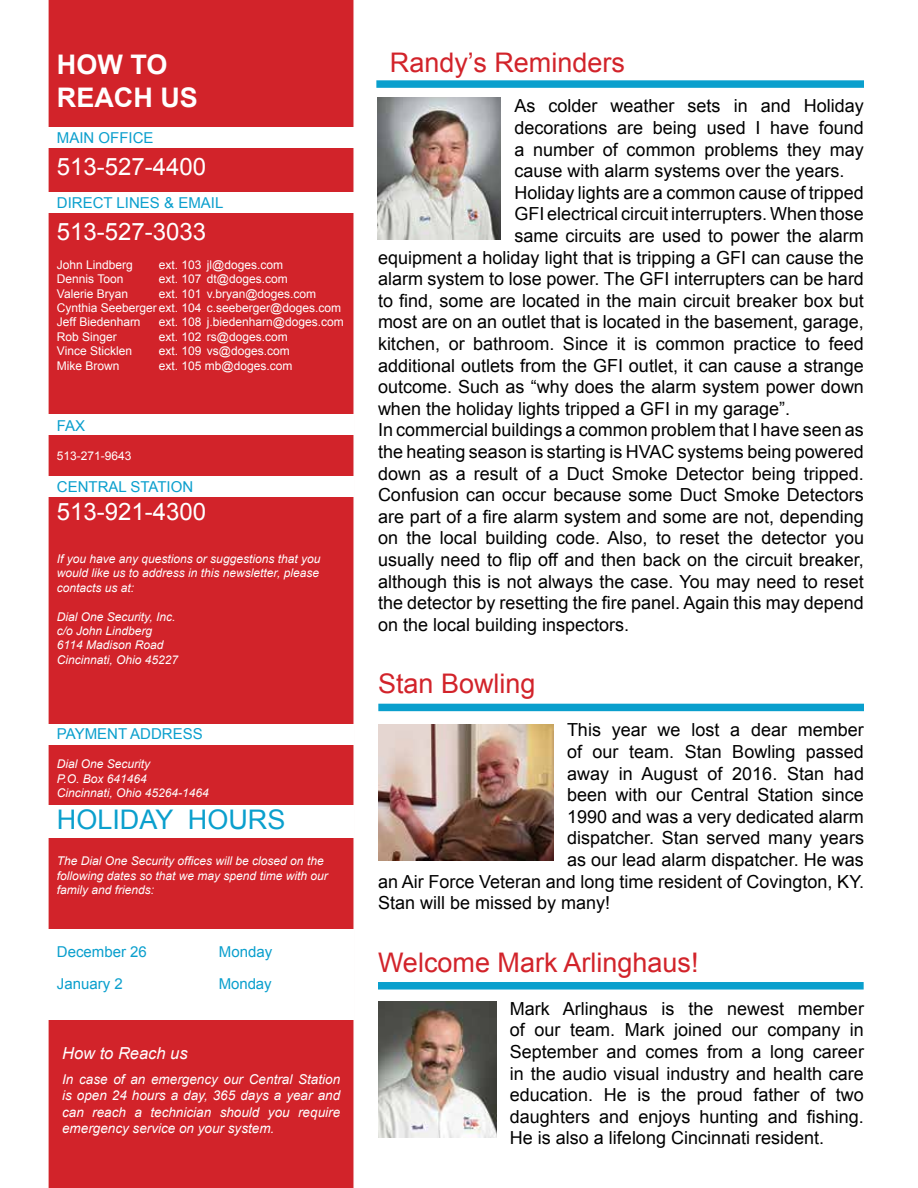
<style>
.page{position:relative;width:918px;height:1188px;background:#fff}
.page>*{position:absolute;margin:0;border:0;box-sizing:border-box;transform-origin:0 0}
.t1{font:27px "Arial";color:#d2232a}
.t2{font:700 27px "Arial";color:#fff}
.t3{font:27px "Arial";color:#0a9fcd}
.t4{font:24px "Arial";color:#fff}
.t5{font:18px/21.6px "Arial";color:#000;text-align:justify}
.t6{font:italic 16.5px "Arial";color:#fff}
.t7{font:15px "Arial";color:#0a9fcd}
.t8{font:italic 13.5px/16.2px "Arial";color:#fff;text-align:justify}
.t9{font:italic 12px/14.4px "Arial";color:#fff}
.t10{font:12px/14.4px "Arial";color:#fff}
</style>
<div class="page">
<div style="left:376px;top:80px;width:488px;height:8px;background:#0a9fcd"></div>
<div style="left:48px;top:0;width:306px;height:1188px;background:#d2232a"></div>
<div style="left:48px;top:805px;width:306px;height:32px;background:#fff"></div>
<div style="left:48px;top:929px;width:306px;height:91px;background:#fff"></div>
<div style="left:45px;top:192px;width:314px;height:21px;background:#fff"></div>
<div style="left:48px;top:128px;width:306px;height:20px;background:#fff"></div>
<div style="left:48px;top:415px;width:306px;height:20px;background:#fff"></div>
<div style="left:48px;top:477px;width:306px;height:20px;background:#fff"></div>
<div style="left:48px;top:724px;width:306px;height:21px;background:#fff"></div>
<img style="left:377px;top:98px;width:123px;height:141px">
<img style="left:378px;top:724px;width:176px;height:136px">
<img style="left:378px;top:1002px;width:118px;height:136px">
<div style="left:378px;top:704px;width:486px;height:7px;background:#0a9fcd"></div>
<div style="left:378px;top:982px;width:486px;height:8px;background:#0a9fcd"></div>
<h1 class="t2" style="left:58px;top:48px;width:112px">HOW TO</h1>
<h1 class="t1" style="left:391px;top:46px;width:237px">Randy’s Reminders</h1>
<h1 class="t2" style="left:58px;top:81px;width:142px">REACH US</h1>
<p class="t7" style="left:58px;top:129px;width:98px">MAIN OFFICE</p>
<h2 class="t4" style="left:58px;top:152px;width:151px">513-527-4400</h2>
<p class="t7" style="left:58px;top:194px;width:168px">DIRECT LINES &amp; EMAIL</p>
<h2 class="t4" style="left:58px;top:217px;width:151px">513-527-3033</h2>
<p class="t10" style="left:58px;top:259px;width:78px">John Lindberg</p>
<p class="t10" style="left:160px;top:259px;width:126px">ext. 103 jl@doges.com</p>
<p class="t10" style="left:58px;top:273px;width:68px">Dennis Toon</p>
<p class="t10" style="left:160px;top:273px;width:130px">ext. 107 dt@doges.com</p>
<p class="t10" style="left:58px;top:287px;width:73px">Valerie Bryan</p>
<p class="t5" style="left:514px;top:96px;width:351px">As colder weather sets in and Holiday</p>
<p class="t5" style="left:514px;top:117px;width:351px">decorations are being used I have found</p>
<p class="t5" style="left:514px;top:139px;width:351px">a number of common problems they may</p>
<p class="t5" style="left:514px;top:160px;width:332px">cause with alarm systems over the years.</p>
<p class="t5" style="left:514px;top:182px;width:351px">Holiday lights are a common cause of tripped</p>
<p class="t5" style="left:514px;top:204px;width:351px">GFI electrical circuit interrupters. When those</p>
<p class="t5" style="left:514px;top:225px;width:351px">same circuits are used to power the alarm</p>
<p class="t5" style="left:378px;top:247px;width:487px">equipment a holiday light that is tripping a GFI can cause the</p>
<p class="t5" style="left:378px;top:268px;width:488px">alarm system to lose power. The GFI interrupters can be hard</p>
<p class="t5" style="left:378px;top:290px;width:487px">to find, some are located in the main circuit breaker box but</p>
<p class="t5" style="left:378px;top:312px;width:487px">most are on an outlet that is located in the basement, garage,</p>
<p class="t5" style="left:378px;top:333px;width:487px">kitchen, or bathroom. Since it is common practice to feed</p>
<p class="t5" style="left:378px;top:355px;width:487px">additional outlets from the GFI outlet, it can cause a strange</p>
<p class="t5" style="left:378px;top:376px;width:488px">outcome. Such as “why does the alarm system power down</p>
<p class="t5" style="left:378px;top:398px;width:414px">when the holiday lights tripped a GFI in my garage”.</p>
<p class="t5" style="left:378px;top:420px;width:487px">In commercial buildings a common problem that I have seen as</p>
<p class="t5" style="left:378px;top:441px;width:487px">the heating season is starting is HVAC systems being powered</p>
<p class="t5" style="left:378px;top:463px;width:487px">down as a result of a Duct Smoke Detector being tripped.</p>
<p class="t5" style="left:378px;top:484px;width:487px">Confusion can occur because some Duct Smoke Detectors</p>
<p class="t5" style="left:378px;top:506px;width:487px">are part of a fire alarm system and some are not, depending</p>
<p class="t5" style="left:378px;top:528px;width:488px">on the local building code. Also, to reset the detector you</p>
<p class="t5" style="left:378px;top:549px;width:488px">usually need to flip off and then back on the circuit breaker,</p>
<p class="t5" style="left:378px;top:571px;width:487px">although this is not always the case. You may need to reset</p>
<p class="t5" style="left:378px;top:592px;width:487px">the detector by resetting the fire panel. Again this may depend</p>
<p class="t5" style="left:378px;top:614px;width:253px">on the local building inspectors.</p>
<h1 class="t1" style="left:378px;top:666px;width:159px">Stan Bowling</h1>
<p class="t5" style="left:567px;top:720px;width:298px">This year we lost a dear member</p>
<p class="t5" style="left:567px;top:741px;width:298px">of our team. Stan Bowling passed</p>
<p class="t5" style="left:567px;top:763px;width:299px">away in August of 2016. Stan had</p>
<p class="t5" style="left:567px;top:784px;width:298px">been with our Central Station since</p>
<p class="t5" style="left:567px;top:806px;width:298px">1990 and was a very dedicated alarm</p>
<p class="t5" style="left:567px;top:828px;width:298px">dispatcher. Stan served many years</p>
<p class="t5" style="left:567px;top:849px;width:298px">as our lead alarm dispatcher. He was</p>
<p class="t5" style="left:378px;top:871px;width:488px">an Air Force Veteran and long time resident of Covington, KY.</p>
<p class="t5" style="left:378px;top:892px;width:234px">Stan will be missed by many!</p>
<h1 class="t1" style="left:378px;top:945px;width:322px">Welcome Mark Arlinghaus!</h1>
<p class="t5" style="left:510px;top:998px;width:356px">Mark Arlinghaus is the newest member of our team. Mark joined our company in September and comes from a long career in the audio visual industry and health care education. He is the proud father of two daughters and enjoys hunting and fishing.<br>He is also a lifelong Cincinnati resident.</p>
<p class="t10" style="left:58px;top:287px;width:286px;text-indent:102px">ext. 101 v.bryan@doges.com<br>Cynthia Seeberger ext. 104 c.seeberger@doges.com<br>Jeff Biedenharn</p>
<p class="t10" style="left:160px;top:316px;width:186px">ext. 108 j.biedenharn@doges.com</p>
<p class="t10" style="left:58px;top:331px;width:62px">Rob Singer</p>
<p class="t10" style="left:160px;top:331px;width:130px">ext. 102 rs@doges.com</p>
<p class="t10" style="left:58px;top:345px;width:77px">Vince Sticklen</p>
<p class="t10" style="left:160px;top:345px;width:132px">ext. 109 vs@doges.com</p>
<p class="t10" style="left:58px;top:359px;width:64px">Mike Brown</p>
<p class="t10" style="left:160px;top:359px;width:135px">ext. 105 mb@doges.com</p>
<p class="t7" style="left:58px;top:417px;width:30px">FAX</p>
<p class="t10" style="left:58px;top:449px;width:76px">513-271-9643</p>
<p class="t7" style="left:58px;top:478px;width:138px">CENTRAL STATION</p>
<h2 class="t4" style="left:58px;top:497px;width:151px">513-921-4300</h2>
<p class="t9" style="left:58px;top:553px;width:265px;text-align:justify">If you have any questions or suggestions that you would like us to address in this newsletter, please contacts us at:</p>
<p class="t9" style="left:58px;top:611px;width:123px">Dial One Security, Inc. c/o John Lindberg<br>6114 Madison Road<br>Cincinnati, Ohio 45227</p>
<p class="t7" style="left:58px;top:726px;width:147px">PAYMENT ADDRESS</p>
<p class="t9" style="left:58px;top:758px;width:154px">Dial One Security<br>P.O. Box 641464<br>Cincinnati, Ohio 45264-1464</p>
<h1 class="t3" style="left:58px;top:803px;width:230px">HOLIDAY HOURS</h1>
<p class="t9" style="left:58px;top:855px;width:272px">The Dial One Security offices will be closed on the following dates so that we may spend time with our family and friends:</p>
<p class="t7" style="left:58px;top:943px;width:92px">December 26</p>
<p class="t7" style="left:220px;top:943px;width:55px">Monday</p>
<p class="t7" style="left:58px;top:975px;width:67px">January 2</p>
<p class="t7" style="left:220px;top:975px;width:54px">Monday</p>
<p class="t6" style="left:62px;top:1043px;width:127px">How to Reach us</p>
<p class="t8" style="left:62px;top:1072px;width:280px">In case of an emergency our Central Station is open 24 hours a day, 365 days a year and can reach a technician should you require emergency service on your system.</p>
</div>
